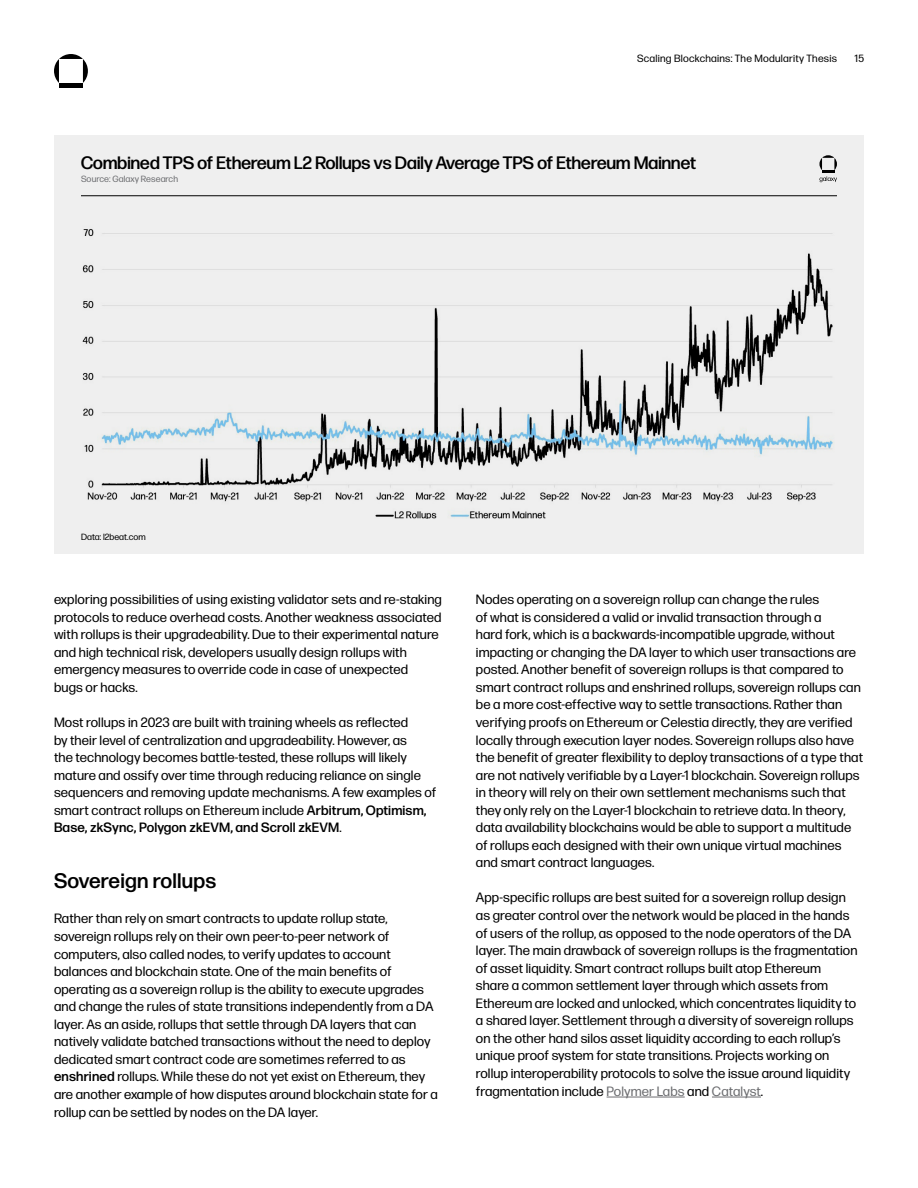
<style>
.page{position:relative;width:918px;height:1188px;background:#fff}
.page>*{position:absolute;margin:0;border:0;box-sizing:border-box;transform-origin:0 0}
.t1{font:500 21px "Forma DJR Text";letter-spacing:.01em;color:#000}
.t2{font:500 18px "Forma DJR Display";letter-spacing:.01em;color:#000}
.t3{font:13.5px/17.5px "Forma DJR Text";letter-spacing:.01em;color:#000}
.t4{font:10.5px "Forma DJR Text";letter-spacing:.025em;color:#000}
.t5{font:9px "Forma DJR Text";letter-spacing:.01em;color:#6d6e71}
.t6{font:9px "Forma DJR Text";letter-spacing:.005em;color:#000}
.s1{font-weight:500}
.s2{color:#6d6e71}
</style>
<div class="page">
<svg style="left:54px;top:54px;width:34px;height:34px"></svg>
<hr style="left:607px;top:1097px;width:78px;height:1px;background:#6d6e71">
<hr style="left:712px;top:1097px;width:49px;height:1px;background:#6d6e71">
<div style="left:54px;top:135px;width:810px;height:419px;background:#efefef"></div>
<hr style="left:81px;top:195px;width:756px;height:1px;background:#000">
<svg style="left:819px;top:155px;width:18px;height:27px"></svg>
<img style="left:82px;top:229px;width:751px;height:289px">
<p class="t4" style="left:637px;top:51px;width:201px">Scaling Blockchains: The Modularity Thesis</p>
<p class="t4" style="left:854px;top:51px;width:11px">15</p>
<h2 class="t2" style="left:81px;top:150px;width:616px">Combined TPS of Ethereum L2 Rollups vs Daily Average TPS of Ethereum Mainnet</h2>
<p class="t5" style="left:81px;top:173px;width:99px">Source: Galaxy Research</p>
<p class="t6" style="left:81px;top:530px;width:66px">Data: l2beat.com</p>
<p class="t3" style="left:54px;top:590px;width:389px">exploring possibilities of using existing validator sets and re-staking protocols to reduce overhead costs. Another weakness associated with rollups is their upgradeability. Due to their experimental nature and high technical risk, developers usually design rollups with emergency measures to override code in case of unexpected<br>bugs or hacks.</p>
<p class="t3" style="left:54px;top:713px;width:384px">Most rollups in 2023 are built with training wheels as reflected<br>by their level of centralization and upgradeability. However, as<br>the technology becomes battle-tested, these rollups will likely mature and ossify over time through reducing reliance on single sequencers and removing update mechanisms. A few examples of smart contract rollups on Ethereum include <span class="s1">Arbitrum, Optimism, Base, zkSync, Polygon zkEVM, and Scroll zkEVM</span>.</p>
<h1 class="t1" style="left:54px;top:868px;width:164px">Sovereign rollups</h1>
<p class="t3" style="left:54px;top:909px;width:385px">Rather than rely on smart contracts to update rollup state, sovereign rollups rely on their own peer-to-peer network of computers, also called nodes, to verify updates to account balances and blockchain state. One of the main benefits of operating as a sovereign rollup is the ability to execute upgrades and change the rules of state transitions independently from a DA layer. As an aside, rollups that settle through DA layers that can natively validate batched transactions without the need to deploy dedicated smart contract code are sometimes referred to as <span class="s1">enshrined</span> rollups. While these do not yet exist on Ethereum, they are another example of how disputes around blockchain state for a rollup can be settled by nodes on the DA layer.</p>
<p class="t3" style="left:476px;top:590px;width:389px">Nodes operating on a sovereign rollup can change the rules<br>of what is considered a valid or invalid transaction through a<br>hard fork, which is a backwards-incompatible upgrade, without impacting or changing the DA layer to which user transactions are posted. Another benefit of sovereign rollups is that compared to smart contract rollups and enshrined rollups, sovereign rollups can be a more cost-effective way to settle transactions. Rather than verifying proofs on Ethereum or Celestia directly, they are verified locally through execution layer nodes. Sovereign rollups also have the benefit of greater flexibility to deploy transactions of a type that are not natively verifiable by a Layer-1 blockchain. Sovereign rollups in theory will rely on their own settlement mechanisms such that they only rely on the Layer-1 blockchain to retrieve data. In theory, data availability blockchains would be able to support a multitude of rollups each designed with their own unique virtual machines and smart contract languages.</p>
<p class="t3" style="left:476px;top:888px;width:383px">App-specific rollups are best suited for a sovereign rollup design as greater control over the network would be placed in the hands of users of the rollup, as opposed to the node operators of the DA layer. The main drawback of sovereign rollups is the fragmentation of asset liquidity. Smart contract rollups built atop Ethereum share a common settlement layer through which assets from Ethereum are locked and unlocked, which concentrates liquidity to a shared layer. Settlement through a diversity of sovereign rollups on the other hand silos asset liquidity according to each rollup’s unique proof system for state transitions. Projects working on rollup interoperability protocols to solve the issue around liquidity fragmentation include <span class="s2">Polymer Labs</span> and <span class="s2">Catalyst</span>.</p>
</div>
